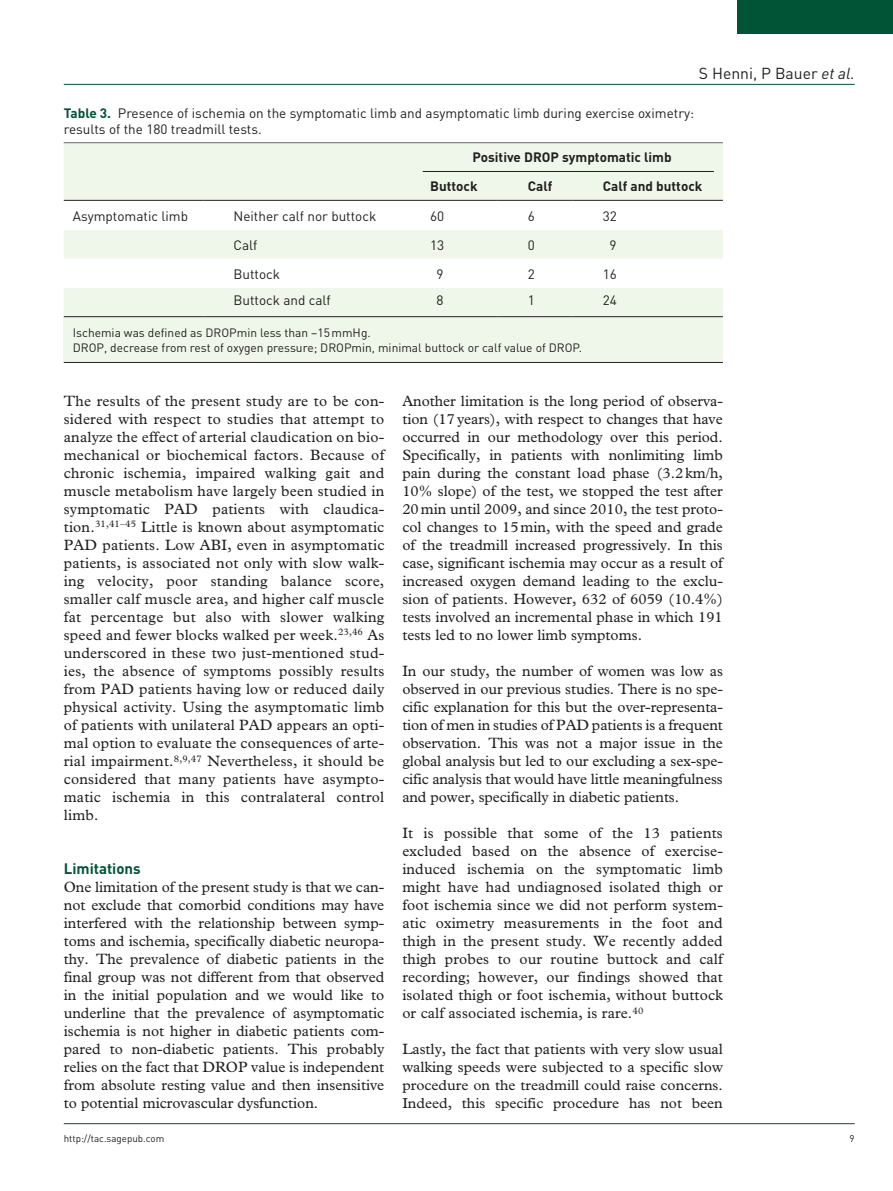
<style>
.page{position:relative;width:893px;height:1191px;background:#fff}
.page>*{position:absolute;margin:0;border:0;box-sizing:border-box;transform-origin:0 0}
.t1{font:15.75px "DIN";color:#231f20}
.t2{font:15px/18px "Plantin Std";color:#231f20;text-align:justify}
.t3{font:700 15px "DIN";color:#015436}
.t4{font:14.55px/18px "Plantin Std";color:#231f20}
.t5{font:13.5px/15.8px "DIN";color:#231f20}
.t6{font:700 13.5px/29.2px "DIN";color:#231f20}
.t7{font:12px/14.2px "DIN";color:#231f20}
.t8{font:9.75px "DIN";color:#231f20}
.s1{font-style:italic}
.s2{font-weight:700;color:#015436}
</style>
<div class="page">
<hr style="left:64px;top:84px;width:791px;height:1px;background:#015436">
<hr style="left:64px;top:1123px;width:791px;height:1px;background:#015436">
<div style="left:738px;top:0;width:155px;height:34px;background:#015436"></div>
<div style="left:64px;top:317px;width:659px;height:45px;background:#eff7ea"></div>
<hr style="left:64px;top:362px;width:659px;height:1px;background:#231f20">
<div style="left:64px;top:143px;width:659px;height:173px;background:#eff7ea"></div>
<svg style="left:64px;top:201px;width:659px;height:87px"></svg>
<hr style="left:400px;top:200px;width:98px;height:1px;background:#231f20">
<hr style="left:498px;top:200px;width:75px;height:1px;background:#231f20">
<hr style="left:573px;top:200px;width:150px;height:1px;background:#231f20">
<hr style="left:64px;top:316px;width:139px;height:1px;background:#231f20">
<hr style="left:203px;top:316px;width:197px;height:1px;background:#231f20">
<hr style="left:400px;top:316px;width:98px;height:1px;background:#231f20">
<hr style="left:498px;top:316px;width:75px;height:1px;background:#231f20">
<hr style="left:573px;top:316px;width:150px;height:1px;background:#231f20">
<hr style="left:203px;top:200px;width:197px;height:1px;background:#231f20">
<hr style="left:64px;top:200px;width:139px;height:1px;background:#231f20">
<hr style="left:423px;top:171px;width:291px;height:1px;background:#231f20">
<p class="t1" style="left:699px;top:63px;width:157px">S Henni, P Bauer <span class="s1">et al.</span></p>
<p class="t5" style="left:64px;top:105px;width:632px"><span class="s2">Table 3.</span> Presence of ischemia on the symptomatic limb and asymptomatic limb during exercise oximetry: results of the 180 treadmill tests.</p>
<p class="t6" style="left:430px;top:142px;width:243px;text-indent:42px">Positive DROP symptomatic limb<br>Buttock</p>
<p class="t6" style="left:528px;top:171px;width:26px">Calf</p>
<p class="t6" style="left:603px;top:171px;width:101px">Calf and buttock</p>
<p class="t5" style="left:73px;top:208px;width:117px">Asymptomatic limb</p>
<p class="t5" style="left:233px;top:208px;width:144px">Neither calf nor buttock</p>
<p class="t5" style="left:430px;top:208px;width:16px">60</p>
<p class="t5" style="left:528px;top:208px;width:9px">6</p>
<p class="t5" style="left:603px;top:208px;width:16px">32</p>
<p class="t5" style="left:233px;top:237px;width:25px">Calf</p>
<p class="t5" style="left:430px;top:237px;width:16px">13</p>
<p class="t5" style="left:528px;top:237px;width:9px">0</p>
<p class="t5" style="left:609px;top:237px;width:9px">9</p>
<p class="t5" style="left:233px;top:266px;width:48px">Buttock</p>
<p class="t5" style="left:437px;top:266px;width:9px">9</p>
<p class="t5" style="left:528px;top:266px;width:9px">2</p>
<p class="t5" style="left:603px;top:266px;width:16px">16</p>
<p class="t5" style="left:233px;top:292px;width:99px">Buttock and calf</p>
<p class="t5" style="left:437px;top:292px;width:9px">8</p>
<p class="t5" style="left:528px;top:292px;width:9px">1</p>
<p class="t5" style="left:603px;top:292px;width:16px">24</p>
<p class="t7" style="left:73px;top:326px;width:511px">Ischemia was defined as DROPmin less than −15mmHg.<br>DROP, decrease from rest of oxygen pressure; DROPmin, minimal buttock or calf value of DROP.</p>
<p class="t2" style="left:64px;top:392px;width:322px">The results of the present study are to be con&shy;sidered with respect to studies that attempt to analyze the effect of arterial claudication on bio&shy;mechanical or biochemical factors. Because of chronic ischemia, impaired walking gait and muscle metabolism have largely been studied in symptomatic PAD patients with claudica&shy;tion.<sup>31,41–45</sup> Little is known about asymptomatic PAD patients. Low ABI, even in asymptomatic patients, is associated not only with slow walk&shy;ing velocity, poor standing balance score, smaller calf muscle area, and higher calf muscle fat percentage but also with slower walking speed and fewer blocks walked per week.<sup>23,46</sup> As underscored in these two just-mentioned stud&shy;ies, the absence of symptoms possibly results from PAD patients having low or reduced daily physical activity. Using the asymptomatic limb of patients with unilateral PAD appears an opti&shy;mal option to evaluate the consequences of arte&shy;rial impairment.<sup>8,9,47</sup> Nevertheless, it should be considered that many patients have asympto&shy;matic ischemia in this contralateral control limb.</p>
<p class="t3" style="left:64px;top:858px;width:78px">Limitations</p>
<p class="t2" style="left:64px;top:878px;width:322px">One limitation of the present study is that we can&shy;not exclude that comorbid conditions may have interfered with the relationship between symp&shy;toms and ischemia, specifically diabetic neuropa&shy;thy. The prevalence of diabetic patients in the final group was not different from that observed in the initial population and we would like to underline that the prevalence of asymptomatic ischemia is not higher in diabetic patients com&shy;pared to non-diabetic patients. This probably relies on the fact that DROP value is independent from absolute resting value and then insensitive to potential microvascular dysfunction.</p>
<p class="t2" style="left:402px;top:392px;width:322px">Another limitation is the long period of observa&shy;tion (17years), with respect to changes that have occurred in our methodology over this period.<br>Specifically, in patients with nonlimiting limb pain during the constant load phase (3.2km/h, 10% slope) of the test, we stopped the test after 20min until 2009, and since 2010, the test proto&shy;col changes to 15min, with the speed and grade of the treadmill increased progressively. In this case, significant ischemia may occur as a result of increased oxygen demand leading to the exclu&shy;sion of patients. However, 632 of 6059 (10.4%) tests involved an incremental phase in which 191 tests led to no lower limb symptoms.</p>
<p class="t2" style="left:402px;top:662px;width:322px">In our study, the number of women was low as observed in our previous studies. There is no spe&shy;cific explanation for this but the over-representa&shy;tion of men in studies of PAD patients is a frequent observation. This was not a major issue in the global analysis but led to our excluding a sex-spe&shy;cific analysis that would have little meaningfulness and power, specifically in diabetic patients.</p>
<p class="t2" style="left:402px;top:824px;width:322px">It is possible that some of the 13 patients excluded based on the absence of exercise&shy;induced ischemia on the symptomatic limb might have had undiagnosed isolated thigh or foot ischemia since we did not perform system&shy;atic oximetry measurements in the foot and thigh in the present study. We recently added thigh probes to our routine buttock and calf recording; however, our findings showed that isolated thigh or foot ischemia, without buttock or calf associated ischemia, is rare.<sup>40</sup></p>
<p class="t2" style="left:402px;top:1040px;width:322px">Lastly, the fact that patients with very slow usual walking speeds were subjected to a specific slow</p>
<p class="t4" style="left:402px;top:1076px;width:322px">procedure on the treadmill could raise concerns.<br>Indeed, this specific procedure has not been</p>
<p class="t8" style="left:64px;top:1132px;width:102px">http://tac.sagepub.com</p>
<p class="t8" style="left:850px;top:1132px;width:7px">9</p>
</div>
